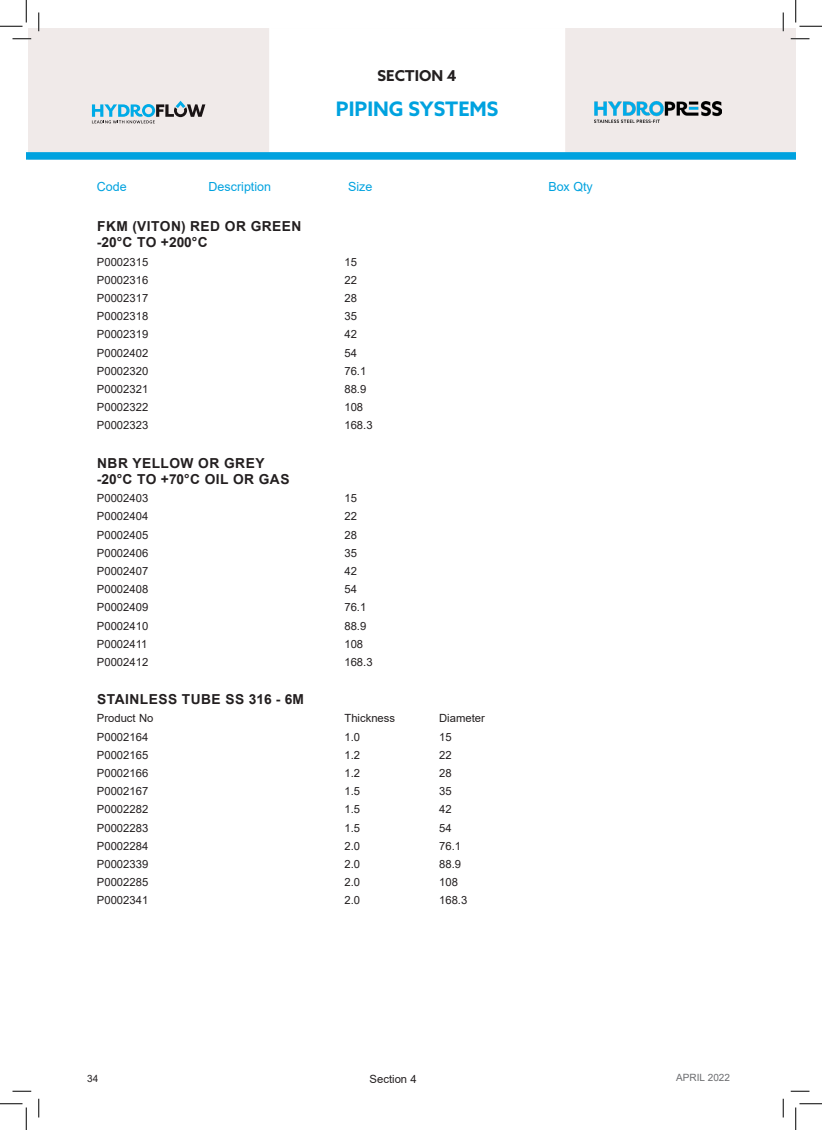
<style>
.page{position:relative;width:822px;height:1130px;background:#fff}
.page>*{position:absolute;margin:0;border:0;box-sizing:border-box;transform-origin:0 0}
.t1{font:700 20px "Azo Sans";color:#00a2df}
.t2{font:700 15px "Azo Sans";color:#231f20}
.Sub-Heads{font:700 13.75px "Arial";letter-spacing:.035em;color:#231f20}
.t3{font:12.5px "Arial";color:#00a2df}
.Copy{font:11.25px "Arial";color:#231f20}
.t4{font:10px "Arial";color:#6c6d70}
.t5{font:10px "Arial";color:#231f20}
</style>
<div class="page">
<div style="left:28px;top:28px;width:767px;height:132px;background:#f0eae9"></div>
<div style="left:269px;top:27px;width:296px;height:125px;background:#fff"></div>
<svg style="left:92px;top:101px;width:113px;height:22px"></svg>
<div style="left:26px;top:152px;width:769px;height:8px;background:#00a2df"></div>
<img style="left:594px;top:101px;width:127px;height:22px">
<svg style="left:12px;top:38px;width:19px;height:2px"></svg>
<svg style="left:790px;top:38px;width:19px;height:2px"></svg>
<svg style="left:12px;top:1090px;width:19px;height:2px"></svg>
<svg style="left:790px;top:1090px;width:19px;height:2px"></svg>
<svg style="left:38px;top:13px;width:2px;height:18px"></svg>
<svg style="left:38px;top:1099px;width:2px;height:18px"></svg>
<svg style="left:782px;top:13px;width:2px;height:18px"></svg>
<svg style="left:782px;top:1099px;width:2px;height:18px"></svg>
<svg style="left:0;top:0;width:27px;height:27px"></svg>
<svg style="left:0;top:1103px;width:27px;height:27px"></svg>
<svg style="left:795px;top:0;width:27px;height:27px"></svg>
<svg style="left:795px;top:1103px;width:27px;height:27px"></svg>
<h2 class="t2" style="left:377px;top:65px;width:81px">SECTION 4</h2>
<h1 class="t1" style="left:336px;top:96px;width:164px">PIPING SYSTEMS</h1>
<p class="t3" style="left:97px;top:178px;width:31px">Code</p>
<p class="t3" style="left:208px;top:178px;width:64px">Description</p>
<p class="t3" style="left:348px;top:178px;width:26px">Size</p>
<p class="t3" style="left:548px;top:178px;width:46px">Box Qty</p>
<p class="Sub-Heads" style="left:97px;top:216px;width:206px">FKM (VITON) RED OR GREEN</p>
<p class="Sub-Heads" style="left:97px;top:233px;width:112px">-20°C TO +200°C</p>
<p class="Copy" style="left:97px;top:254px;width:53px">P0002315</p>
<p class="Copy" style="left:344px;top:254px;width:14px">15</p>
<p class="Copy" style="left:97px;top:272px;width:53px">P0002316</p>
<p class="Copy" style="left:344px;top:272px;width:14px">22</p>
<p class="Copy" style="left:97px;top:290px;width:53px">P0002317</p>
<p class="Copy" style="left:344px;top:290px;width:14px">28</p>
<p class="Copy" style="left:97px;top:308px;width:53px">P0002318</p>
<p class="Copy" style="left:344px;top:308px;width:14px">35</p>
<p class="Copy" style="left:97px;top:327px;width:53px">P0002319</p>
<p class="Copy" style="left:344px;top:327px;width:14px">42</p>
<p class="Copy" style="left:97px;top:345px;width:53px">P0002402</p>
<p class="Copy" style="left:344px;top:345px;width:14px">54</p>
<p class="Copy" style="left:97px;top:363px;width:53px">P0002320</p>
<p class="Copy" style="left:344px;top:363px;width:23px">76.1</p>
<p class="Copy" style="left:97px;top:381px;width:53px">P0002321</p>
<p class="Copy" style="left:344px;top:381px;width:23px">88.9</p>
<p class="Copy" style="left:97px;top:399px;width:53px">P0002322</p>
<p class="Copy" style="left:344px;top:399px;width:20px">108</p>
<p class="Copy" style="left:97px;top:418px;width:53px">P0002323</p>
<p class="Copy" style="left:344px;top:418px;width:30px">168.3</p>
<p class="Sub-Heads" style="left:97px;top:453px;width:169px">NBR YELLOW OR GREY</p>
<p class="Sub-Heads" style="left:97px;top:470px;width:194px">-20°C TO +70°C OIL OR GAS</p>
<p class="Copy" style="left:97px;top:491px;width:53px">P0002403</p>
<p class="Copy" style="left:344px;top:491px;width:14px">15</p>
<p class="Copy" style="left:97px;top:509px;width:53px">P0002404</p>
<p class="Copy" style="left:344px;top:509px;width:14px">22</p>
<p class="Copy" style="left:97px;top:527px;width:53px">P0002405</p>
<p class="Copy" style="left:344px;top:527px;width:14px">28</p>
<p class="Copy" style="left:97px;top:545px;width:53px">P0002406</p>
<p class="Copy" style="left:344px;top:545px;width:14px">35</p>
<p class="Copy" style="left:97px;top:563px;width:53px">P0002407</p>
<p class="Copy" style="left:344px;top:563px;width:14px">42</p>
<p class="Copy" style="left:97px;top:581px;width:53px">P0002408</p>
<p class="Copy" style="left:344px;top:581px;width:14px">54</p>
<p class="Copy" style="left:97px;top:600px;width:53px">P0002409</p>
<p class="Copy" style="left:344px;top:600px;width:23px">76.1</p>
<p class="Copy" style="left:97px;top:618px;width:53px">P0002410</p>
<p class="Copy" style="left:344px;top:618px;width:23px">88.9</p>
<p class="Copy" style="left:97px;top:636px;width:52px">P0002411</p>
<p class="Copy" style="left:344px;top:636px;width:20px">108</p>
<p class="Copy" style="left:97px;top:654px;width:53px">P0002412</p>
<p class="Copy" style="left:344px;top:654px;width:30px">168.3</p>
<p class="Sub-Heads" style="left:97px;top:690px;width:208px">STAINLESS TUBE SS 316 - 6M</p>
<p class="Copy" style="left:97px;top:711px;width:58px">Product No</p>
<p class="Copy" style="left:344px;top:711px;width:52px">Thickness</p>
<p class="Copy" style="left:439px;top:711px;width:47px">Diameter</p>
<p class="Copy" style="left:97px;top:729px;width:53px">P0002164</p>
<p class="Copy" style="left:344px;top:729px;width:17px">1.0</p>
<p class="Copy" style="left:439px;top:729px;width:14px">15</p>
<p class="Copy" style="left:97px;top:747px;width:53px">P0002165</p>
<p class="Copy" style="left:344px;top:747px;width:17px">1.2</p>
<p class="Copy" style="left:439px;top:747px;width:14px">22</p>
<p class="Copy" style="left:97px;top:765px;width:53px">P0002166</p>
<p class="Copy" style="left:344px;top:765px;width:17px">1.2</p>
<p class="Copy" style="left:439px;top:765px;width:14px">28</p>
<p class="Copy" style="left:97px;top:783px;width:53px">P0002167</p>
<p class="Copy" style="left:344px;top:783px;width:17px">1.5</p>
<p class="Copy" style="left:439px;top:783px;width:14px">35</p>
<p class="Copy" style="left:97px;top:802px;width:53px">P0002282</p>
<p class="Copy" style="left:344px;top:802px;width:17px">1.5</p>
<p class="Copy" style="left:439px;top:802px;width:14px">42</p>
<p class="Copy" style="left:97px;top:820px;width:53px">P0002283</p>
<p class="Copy" style="left:344px;top:820px;width:17px">1.5</p>
<p class="Copy" style="left:439px;top:820px;width:14px">54</p>
<p class="Copy" style="left:97px;top:838px;width:53px">P0002284</p>
<p class="Copy" style="left:344px;top:838px;width:17px">2.0</p>
<p class="Copy" style="left:439px;top:838px;width:23px">76.1</p>
<p class="Copy" style="left:97px;top:856px;width:53px">P0002339</p>
<p class="Copy" style="left:344px;top:856px;width:17px">2.0</p>
<p class="Copy" style="left:439px;top:856px;width:23px">88.9</p>
<p class="Copy" style="left:97px;top:874px;width:53px">P0002285</p>
<p class="Copy" style="left:344px;top:874px;width:17px">2.0</p>
<p class="Copy" style="left:439px;top:874px;width:20px">108</p>
<p class="Copy" style="left:97px;top:893px;width:53px">P0002341</p>
<p class="Copy" style="left:344px;top:893px;width:17px">2.0</p>
<p class="Copy" style="left:439px;top:893px;width:30px">168.3</p>
<p class="t5" style="left:87px;top:1072px;width:13px">34</p>
<p class="Copy" style="left:369px;top:1072px;width:49px">Section 4</p>
<p class="t4" style="left:676px;top:1070px;width:55px">APRIL 2022</p>
</div>
